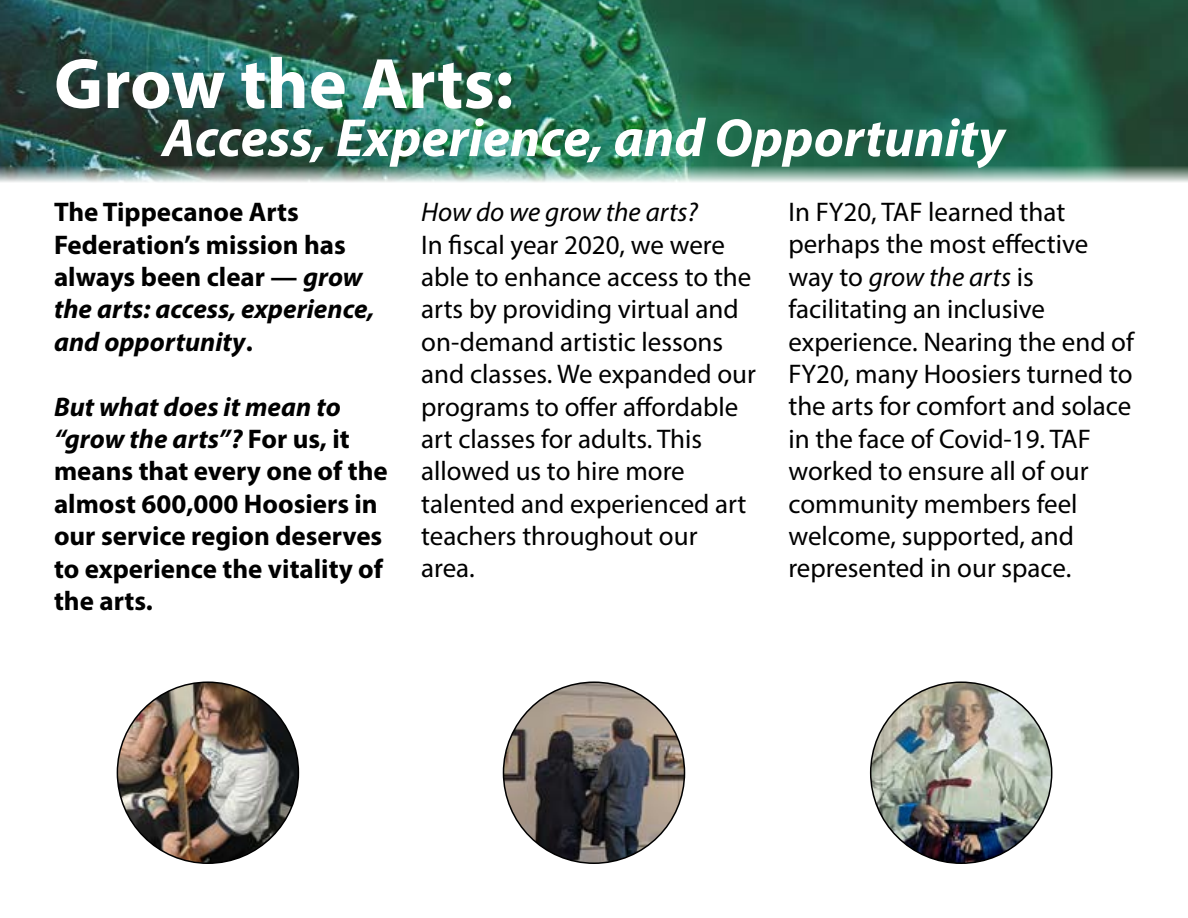
<style>
.page{position:relative;width:1188px;height:918px;background:#fff}
.page>*{position:absolute;margin:0;border:0;box-sizing:border-box;transform-origin:0 0}
.t1{font:700 72px "Myriad Pro";color:#fff}
.t2{font:italic 700 54px "Myriad Pro";color:#fff}
.t3{font:27px/32.4px "Myriad Pro";color:#000}
.t4{font:700 27px/32.4px "Myriad Pro";color:#000}
.t5{font:italic 27px "Myriad Pro";color:#000}
.s1{font-style:italic}
</style>
<div class="page">
<img style="left:0;top:0;width:1188px;height:182px">
<img style="left:117px;top:682px;width:181px;height:181px;border-radius:91px">
<img style="left:503px;top:682px;width:182px;height:181px;border-radius:91px">
<img style="left:871px;top:682px;width:181px;height:181px;border-radius:91px">
<h1 class="t1" style="left:54px;top:37px;width:461px">Grow the Arts:</h1>
<h2 class="t2" style="left:162px;top:103px;width:845px">Access, Experience, and Opportunity</h2>
<p class="t4" style="left:54px;top:195px;width:322px">The Tippecanoe Arts<br>Federation’s mission has always been clear — <span class="s1">grow the arts: access, experience, and opportunity</span>.</p>
<p class="t4" style="left:54px;top:389px;width:335px"><span class="s1">But what does it mean to “grow the arts”?</span> For us, it means that every one of the almost 600,000 Hoosiers in our service region deserves to experience the vitality of the arts.</p>
<p class="t3" style="left:788px;top:195px;width:347px">In FY20, TAF learned that perhaps the most effective way to <span class="s1">grow the arts</span> is facilitating an inclusive experience. Nearing the end of<br>FY20, many Hoosiers turned to the arts for comfort and solace in the face of Covid-19. TAF worked to ensure all of our community members feel welcome, supported, and represented in our space.</p>
<p class="t5" style="left:421px;top:195px;width:278px">How do we grow the arts?</p>
<p class="t3" style="left:421px;top:228px;width:336px">In fiscal year 2020, we were able to enhance access to the arts by providing virtual and on-demand artistic lessons and classes. We expanded our programs to offer affordable art classes for adults. This allowed us to hire more talented and experienced art teachers throughout our area.</p>
</div>
